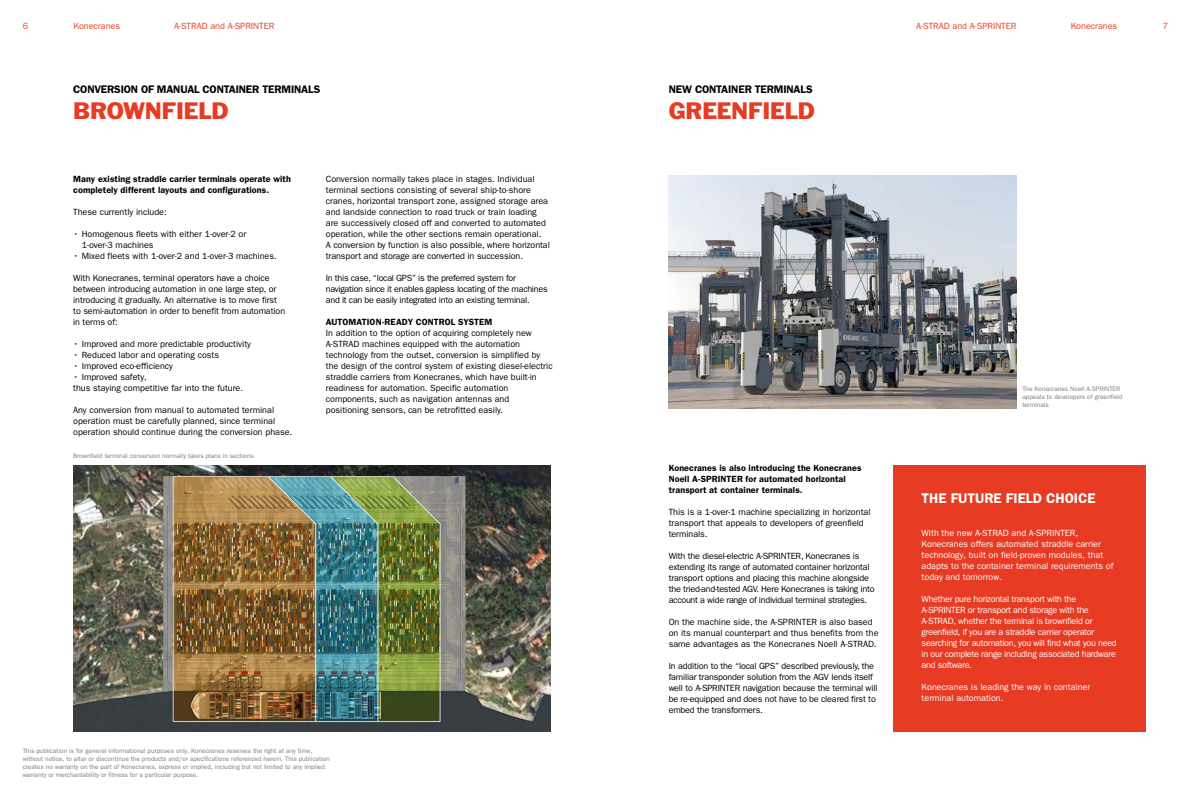
<style>
.page{position:relative;width:1191px;height:794px;background:#fff}
.page>*{position:absolute;margin:0;border:0;box-sizing:border-box;transform-origin:0 0}
.t1{font:22px "Franklin Gothic Std";letter-spacing:-.015em;color:#e73b23}
.t2{font:600 14px "ITC Franklin Gothic Std";color:#fff}
.t3{font:600 11px "ITC Franklin Gothic Std";letter-spacing:-.015em;color:#000}
.t4{font:9px/11px "ITC Franklin Gothic Std";color:#000}
.t5{font:9px/11px "ITC Franklin Gothic Std";letter-spacing:-.02em;color:#000}
.t6{font:9px/11px "ITC Franklin Gothic Std";letter-spacing:-.03em;color:#fff}
.t7{font:600 9px/11px "ITC Franklin Gothic Std";letter-spacing:.01em;color:#000}
.t8{font:9px/11px "ITC Franklin Gothic Std";color:#fff}
.t9{font:9px/11px "ITC Franklin Gothic Std";letter-spacing:-.03em;color:#000}
.t10{font:9px "ITC Franklin Gothic Std";color:#e73b23}
.t11{font:6.5px/8px "ITC Franklin Gothic Std";color:#7c7b7b}
</style>
<div class="page">
<img style="left:73px;top:465px;width:477px;height:266px">
<img style="left:668px;top:176px;width:348px;height:232px">
<div style="left:893px;top:465px;width:252px;height:266px;background:#e73b23"></div>
<p class="t10" style="left:23px;top:21px;width:7px">6</p>
<p class="t10" style="left:74px;top:21px;width:48px">Konecranes</p>
<p class="t10" style="left:174px;top:21px;width:102px">A-STRAD and A-SPRINTER</p>
<p class="t10" style="left:916px;top:21px;width:102px">A-STRAD and A-SPRINTER</p>
<p class="t10" style="left:1070px;top:21px;width:48px">Konecranes</p>
<p class="t10" style="left:1162px;top:21px;width:7px">7</p>
<p class="t3" style="left:73px;top:82px;width:248px">CONVERSION OF MANUAL CONTAINER TERMINALS</p>
<p class="t3" style="left:668px;top:82px;width:145px">NEW CONTAINER TERMINALS</p>
<h1 class="t1" style="left:73px;top:96px;width:157px">BROWNFIELD</h1>
<h1 class="t1" style="left:668px;top:96px;width:148px">GREENFIELD</h1>
<p class="t7" style="left:73px;top:173px;width:219px">Many existing straddle carrier terminals operate with completely different layouts and configurations.</p>
<p class="t4" style="left:73px;top:206px;width:95px">These currently include:</p>
<p class="t4" style="left:82px;top:228px;width:166px;text-indent:-9px">• Homogenous fleets with either 1-over-2 or<br>1-over-3 machines</p>
<p class="t4" style="left:73px;top:250px;width:205px">• Mixed fleets with 1-over-2 and 1-over-3 machines.</p>
<p class="t4" style="left:73px;top:272px;width:213px">With Konecranes, terminal operators have a choice between introducing automation in one large step, or introducing it gradually. An alternative is to move first to semi-automation in order to benefit from automation in terms of:</p>
<p class="t4" style="left:73px;top:338px;width:179px">• Improved and more predictable productivity</p>
<p class="t4" style="left:73px;top:349px;width:147px">• Reduced labor and operating costs</p>
<p class="t4" style="left:73px;top:360px;width:101px">• Improved eco-efficiency</p>
<p class="t4" style="left:73px;top:371px;width:171px">• Improved safety,<br>thus staying competitive far into the future.</p>
<p class="t4" style="left:73px;top:404px;width:221px">Any conversion from manual to automated terminal operation must be carefully planned, since terminal operation should continue during the conversion phase.</p>
<p class="t11" style="left:73px;top:452px;width:182px">Brownfield terminal conversion normally takes place in sections</p>
<p class="t4" style="left:326px;top:173px;width:225px">Conversion normally takes place in stages. Individual terminal sections consisting of several ship-to-shore cranes, horizontal transport zone, assigned storage area and landside connection to road truck or train loading are successively closed off and converted to automated operation, while the other sections remain operational.<br>A conversion by function is also possible, where horizontal transport and storage are converted in succession.</p>
<p class="t9" style="left:326px;top:272px;width:223px">In this case, “local GPS” is the preferred system for navigation since it enables gapless locating of the machines and it can be easily integrated into an existing terminal.</p>
<p class="t7" style="left:326px;top:316px;width:168px">AUTOMATION-READY CONTROL SYSTEM</p>
<p class="t4" style="left:326px;top:327px;width:228px">In addition to the option of acquiring completely new A-STRAD machines equipped with the automation technology from the outset, conversion is simplified by the design of the control system of existing diesel-electric straddle carriers from Konecranes, which have built-in readiness for automation. Specific automation components, such as navigation antennas and positioning sensors, can be retrofitted easily.</p>
<p class="t11" style="left:23px;top:747px;width:308px">This publication is for general informational purposes only. Konecranes reserves the right at any time, without notice, to alter or discontinue the products and/or specifications referenced herein. This publication creates no warranty on the part of Konecranes, express or implied, including but not limited to any implied warranty or merchantability or fitness for a particular purpose.</p>
<p class="t7" style="left:668px;top:462px;width:194px">Konecranes is also introducing the Konecranes<br>Noell A-SPRINTER for automated horizontal transport at container terminals.</p>
<p class="t4" style="left:668px;top:507px;width:203px">This is a 1-over-1 machine specializing in horizontal transport that appeals to developers of greenfield terminals.</p>
<p class="t5" style="left:668px;top:551px;width:207px">With the diesel-electric A-SPRINTER, Konecranes is extending its range of automated container horizontal transport options and placing this machine alongside the tried-and-tested AGV. Here Konecranes is taking into account a wide range of individual terminal strategies.</p>
<p class="t4" style="left:668px;top:617px;width:211px">On the machine side, the A-SPRINTER is also based on its manual counterpart and thus benefits from the same advantages as the Konecranes Noell A-STRAD.</p>
<p class="t5" style="left:668px;top:661px;width:210px">In addition to the “local GPS” described previously, the familiar transponder solution from the AGV lends itself well to A-SPRINTER navigation because the terminal will be re-equipped and does not have to be cleared first to embed the transformers.</p>
<p class="t11" style="left:1022px;top:385px;width:102px">The Konecranes Noell A-SPRINTER appeals to developers of greenfield terminals</p>
<h2 class="t2" style="left:921px;top:490px;width:175px">THE FUTURE FIELD CHOICE</h2>
<p class="t8" style="left:921px;top:527px;width:193px">With the new A-STRAD and A-SPRINTER, Konecranes offers automated straddle carrier technology, built on field-proven modules, that adapts to the container terminal requirements of today and tomorrow.</p>
<p class="t6" style="left:921px;top:593px;width:197px">Whether pure horizontal transport with the A-SPRINTER or transport and storage with the A-STRAD, whether the terminal is brownfield or greenfield, if you are a straddle carrier operator searching for automation, you will find what you need in our complete range including associated hardware and software.</p>
<p class="t8" style="left:921px;top:681px;width:170px">Konecranes is leading the way in container terminal automation.</p>
</div>
